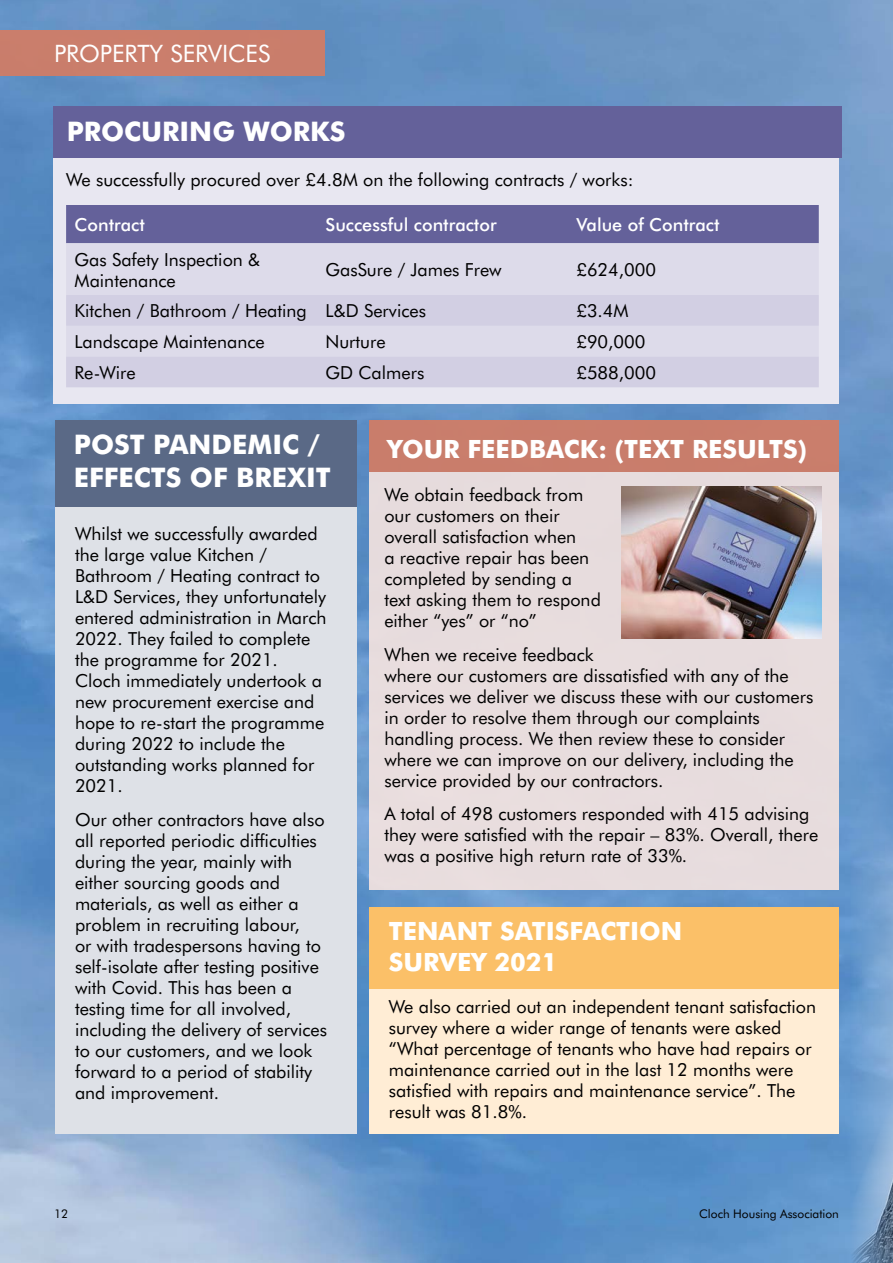
<style>
.page{position:relative;width:893px;height:1263px;background:#fff}
.page>*{position:absolute;margin:0;border:0;box-sizing:border-box;transform-origin:0 0}
.t1{font:700 27px "Futura BT";color:#fff}
.t2{font:700 25.2px/30.8px "Futura BT";color:#fff}
.t3{font:24px "Futura BT";color:#fff}
.t4{font:18px/21px "Futura BT";color:#000}
.t5{font:500 18px "Futura BT";color:#fff}
.t6{font:12px "Futura BT";color:#000}
</style>
<div class="page">
<img style="left:0;top:0;width:893px;height:1263px">
<img style="left:851px;top:473px;width:42px;height:623px">
<div style="left:0;top:30px;width:325px;height:46px;background:#ca7e6b"></div>
<div style="left:370px;top:907px;width:469px;height:82px;background:#fbc068"></div>
<div style="left:370px;top:420px;width:469px;height:52px;background:#c97d6c"></div>
<div style="left:55px;top:420px;width:301px;height:87px;background:#5a6986"></div>
<div style="left:55px;top:507px;width:301px;height:626px;background:#dee1e7"></div>
<div style="left:370px;top:989px;width:469px;height:144px;background:#ffedd5"></div>
<div style="left:370px;top:473px;width:469px;height:417px;background:#e7dcdd"></div>
<img style="left:851px;top:1096px;width:42px;height:167px">
<div style="left:53px;top:106px;width:789px;height:52px;background:#64619a"></div>
<div style="left:53px;top:158px;width:786px;height:245px;background:#e8e7f1"></div>
<div style="left:66px;top:205px;width:753px;height:38px;background:#64619a"></div>
<div style="left:66px;top:243px;width:753px;height:52px;background:#dddbea"></div>
<svg style="left:66px;top:295px;width:753px;height:92px;fill:#d2cfe3"></svg>
<img style="left:621px;top:487px;width:200px;height:152px">
<h3 class="t3" style="left:54px;top:39px;width:218px">PROPERTY SERVICES</h3>
<h1 class="t1" style="left:67px;top:115px;width:280px">PROCURING WORKS</h1>
<p class="t4" style="left:66px;top:169px;width:569px">We successfully procured over £4.8M on the following contracts / works:</p>
<p class="t5" style="left:75px;top:214px;width:72px">Contract</p>
<p class="t5" style="left:325px;top:214px;width:173px">Successful contractor</p>
<p class="t5" style="left:576px;top:214px;width:145px">Value of Contract</p>
<p class="t4" style="left:75px;top:248px;width:187px">Gas Safety Inspection &amp;<br>Maintenance</p>
<p class="t4" style="left:325px;top:259px;width:178px">GasSure / James Frew</p>
<p class="t4" style="left:576px;top:259px;width:81px">£624,000</p>
<p class="t4" style="left:75px;top:300px;width:353px">Kitchen / Bathroom / Heating L&amp;D Services</p>
<p class="t4" style="left:576px;top:300px;width:54px">£3.4M</p>
<p class="t4" style="left:75px;top:331px;width:192px">Landscape Maintenance</p>
<p class="t4" style="left:325px;top:331px;width:62px">Nurture</p>
<p class="t4" style="left:576px;top:331px;width:71px">£90,000</p>
<p class="t4" style="left:75px;top:362px;width:63px">Re-Wire</p>
<p class="t4" style="left:325px;top:362px;width:100px">GD Calmers</p>
<p class="t4" style="left:576px;top:362px;width:81px">£588,000</p>
<h1 class="t1" style="left:74px;top:428px;width:247px">POST PANDEMIC /</h1>
<h2 class="t2" style="left:388px;top:434px;width:421px">YOUR FEEDBACK: (TEXT RESULTS)</h2>
<h1 class="t1" style="left:74px;top:461px;width:258px">EFFECTS OF BREXIT</h1>
<p class="t4" style="left:384px;top:484px;width:218px">We obtain feedback from our customers on their overall satisfaction when<br>a reactive repair has been completed by sending a text asking them to respond either “yes” or “no”</p>
<p class="t4" style="left:384px;top:643px;width:431px">When we receive feedback<br>where our customers are dissatisfied with any of the services we deliver we discuss these with our customers in order to resolve them through our complaints handling process. We then review these to consider where we can improve on our delivery, including the service provided by our contractors.</p>
<p class="t4" style="left:384px;top:803px;width:436px">A total of 498 customers responded with 415 advising they were satisfied with the repair – 83%. Overall, there was a positive high return rate of 33%.</p>
<p class="t4" style="left:75px;top:523px;width:253px">Whilst we successfully awarded the large value Kitchen /<br>Bathroom / Heating contract to<br>L&amp;D Services, they unfortunately entered administration in March<br>2022. They failed to complete the programme for 2021.<br>Cloch immediately undertook a new procurement exercise and hope to re-start the programme during 2022 to include the outstanding works planned for<br>2021.</p>
<p class="t4" style="left:75px;top:809px;width:254px">Our other contractors have also all reported periodic difficulties during the year, mainly with either sourcing goods and materials, as well as either a problem in recruiting labour,<br>or with tradespersons having to self-isolate after testing positive with Covid. This has been a testing time for all involved, including the delivery of services to our customers, and we look forward to a period of stability and improvement.</p>
<h2 class="t2" style="left:389px;top:915px;width:295px">TENANT SATISFACTION<br>SURVEY 2021</h2>
<p class="t4" style="left:389px;top:996px;width:429px">We also carried out an independent tenant satisfaction survey where a wider range of tenants were asked “What percentage of tenants who have had repairs or maintenance carried out in the last 12 months were satisfied with repairs and maintenance service”. The result was 81.8%.</p>
<p class="t6" style="left:54px;top:1206px;width:16px">12</p>
<p class="t6" style="left:699px;top:1206px;width:141px">Cloch Housing Association</p>
</div>
